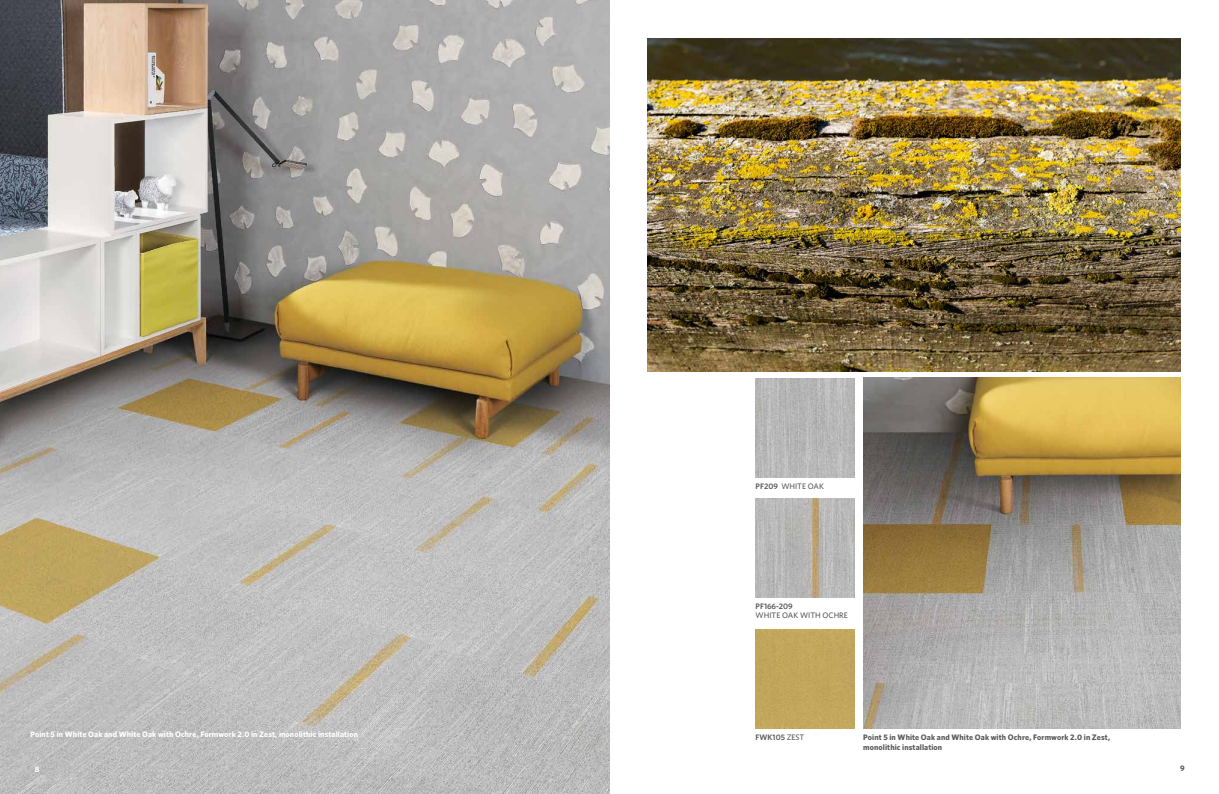
<style>
.page{position:relative;width:1219px;height:794px;background:#fff}
.page>*{position:absolute;margin:0;border:0;box-sizing:border-box;transform-origin:0 0}
.t1{font:700 8px "Whitney";letter-spacing:.015em;color:#fff}
.t2{font:700 8px/10px "Whitney";letter-spacing:.015em;color:#58595b}
.t3{font:500 8px "Whitney";color:#58595b}
.t4{font:600 8px "Whitney";color:#58595b}
.s1{font-weight:600}
.s2{font-weight:500}
</style>
<div class="page">
<img style="left:0;top:0;width:609px;height:794px">
<img style="left:863px;top:378px;width:318px;height:350px">
<img style="left:755px;top:498px;width:99px;height:100px">
<img style="left:648px;top:38px;width:533px;height:333px">
<div style="left:755px;top:629px;width:99px;height:100px;background:#c2a65c"></div>
<img style="left:755px;top:378px;width:99px;height:99px">
<p class="t3" style="left:756px;top:481px;width:70px"><span class="s1">PF209</span> WHITE OAK</p>
<p class="t1" style="left:30px;top:729px;width:329px">Point 5 in White Oak and White Oak with Ochre, Formwork 2.0 in Zest, monolithic installation</p>
<p class="t4" style="left:756px;top:601px;width:39px">PF166-209</p>
<p class="t3" style="left:756px;top:611px;width:94px">WHITE OAK WITH OCHRE</p>
<p class="t4" style="left:756px;top:732px;width:50px">FWK105 <span class="s2">ZEST</span></p>
<p class="t2" style="left:863px;top:731px;width:248px">Point 5 in White Oak and White Oak with Ochre, Formwork 2.0 in Zest, monolithic installation</p>
<p class="t1" style="left:35px;top:764px;width:6px">8</p>
<p class="t2" style="left:1180px;top:763px;width:6px">9</p>
</div>
